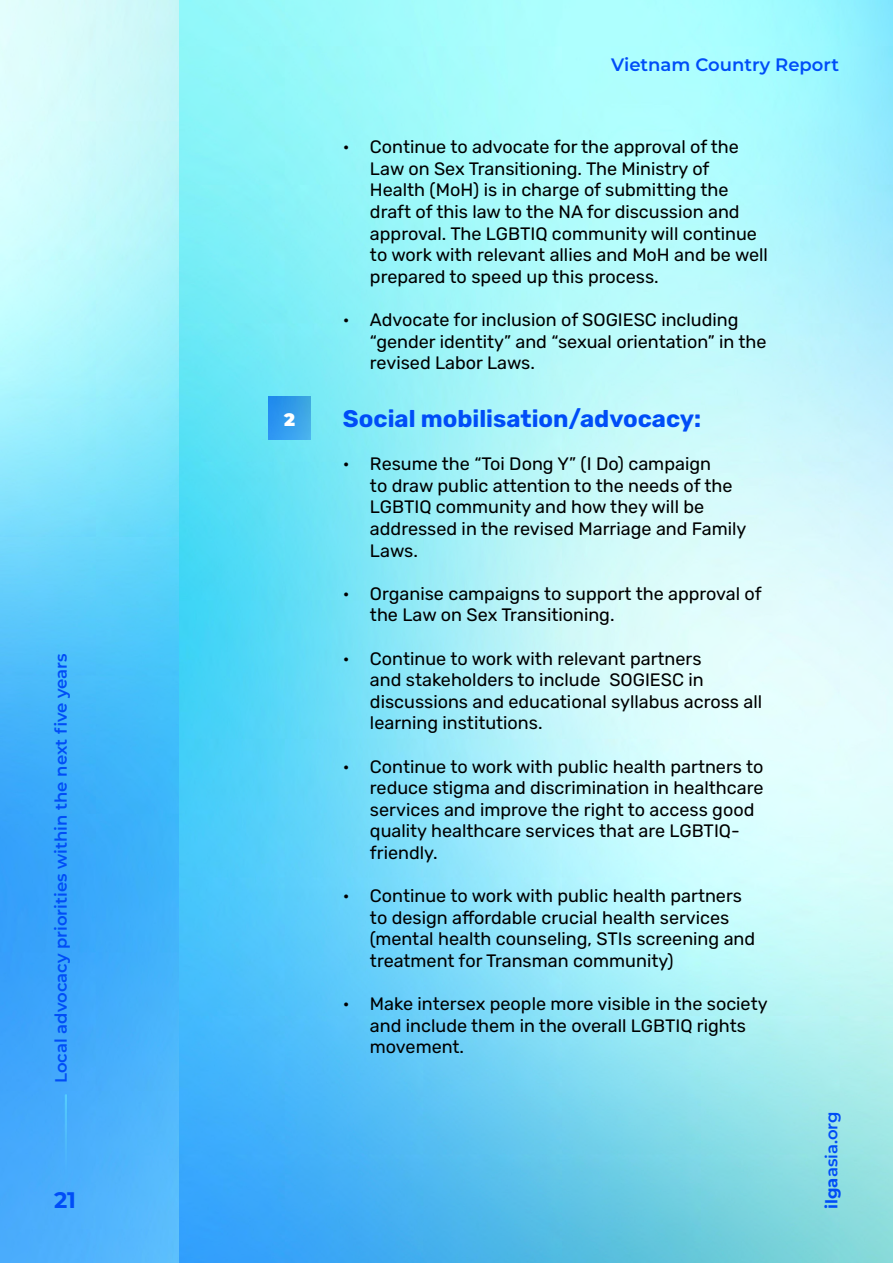
<style>
.page{position:relative;width:893px;height:1263px;background:#fff}
.page>*{position:absolute;margin:0;border:0;box-sizing:border-box;transform-origin:0 0}
.t1{font:700 24px "Rubik";color:#004df7}
.t2{font:700 22.5px "Montserrat";color:#004df7}
.t3{font:18px/21.6px "Rubik";color:#000}
.t4{font:600 18px "Montserrat";color:#004df7}
.t5{font:900 18px "Montserrat";color:#fff}
.t6{font:600 16.5px "Montserrat";color:#004df7}
.s1{font-weight:700}
</style>
<div class="page">
<img style="left:179px;top:0;width:714px;height:1263px">
<img style="left:0;top:0;width:179px;height:1263px">
<img style="left:268px;top:397px;width:43px;height:42px">
<img style="left:59px;top:1091px;width:13px;height:88px">
<p class="t6" style="left:49px;top:1083px;width:431px;rotate:-90deg">Local advocacy priorities within the next five years</p>
<p class="t2" style="left:54px;top:1184px;width:24px">21</p>
<p class="t5" style="left:284px;top:406px;width:12px">2</p>
<p class="t4" style="left:611px;top:52px;width:229px">Vietnam Country Report</p>
<p class="t3" style="left:370px;top:137px;width:399px;text-indent:-27px">• Continue to advocate for the approval of the Law on Sex Transitioning. The Ministry of Health (MoH) is in charge of submitting the draft of this law to the NA for discussion and approval. The LGBTIQ community will continue to work with relevant allies and MoH and be well prepared to speed up this process.</p>
<p class="t3" style="left:370px;top:309px;width:398px;text-indent:-27px">• Advocate for inclusion of SOGIESC including “gender identity” and “sexual orientation” in the revised Labor Laws.</p>
<p class="t1" style="left:343px;top:405px;width:360px">Social mobilisation/advocacy:</p>
<p class="t3" style="left:370px;top:453px;width:378px;text-indent:-27px">• Resume the “Toi Dong Y” (I Do) campaign<br>to draw public attention to the needs of the LGBTIQ community and how they will be addressed in the revised Marriage and Family Laws.</p>
<p class="t3" style="left:370px;top:583px;width:393px;text-indent:-27px">• Organise campaigns to support the approval of the Law on Sex Transitioning.</p>
<p class="t3" style="left:370px;top:648px;width:394px;text-indent:-27px">• Continue to work with relevant partners<br>and stakeholders to include SOGIESC in discussions and educational syllabus across all learning institutions.</p>
<p class="t3" style="left:370px;top:756px;width:395px;text-indent:-27px">• Continue to work with public health partners to reduce stigma and discrimination in healthcare services and improve the right to access good quality healthcare services that are LGBTIQ&shy;friendly.</p>
<p class="t3" style="left:370px;top:885px;width:387px;text-indent:-27px">• Continue to work with public health partners to design affordable crucial health services (mental health counseling, STIs screening and treatment for Transman community)</p>
<p class="t3" style="left:370px;top:993px;width:399px;text-indent:-27px">• Make intersex people more visible in the society and include them in the overall LGBTIQ rights movement.</p>
<p class="t6" style="left:820px;top:1209px;width:99px;rotate:-90deg"><span class="s1">ilga</span>asia.org</p>
</div>
